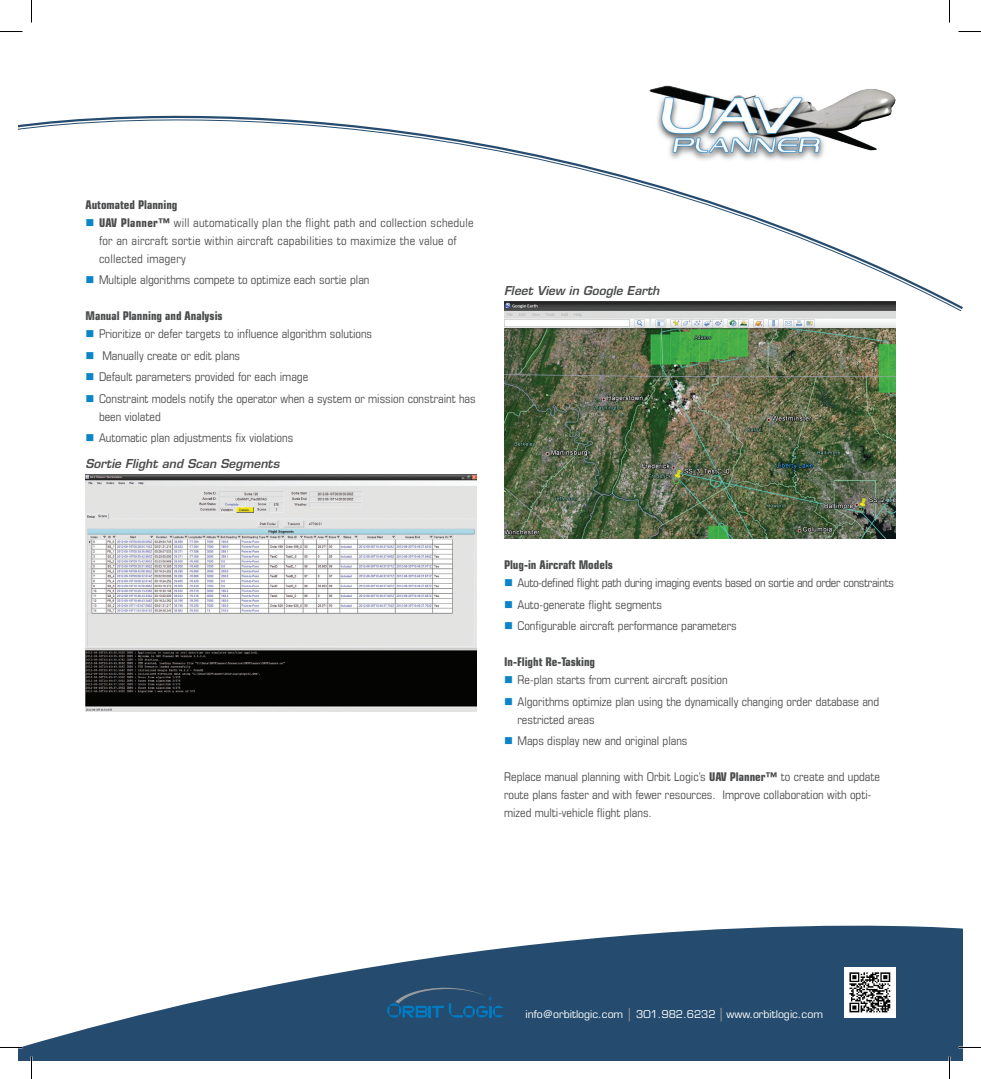
<style>
.page{position:relative;width:981px;height:1079px;background:#fff}
.page>*{position:absolute;margin:0;border:0;box-sizing:border-box;transform-origin:0 0}
.Body_Text{font:condensed 12px/18px "Eurostile LT Std";color:#4b4c4d}
.Body_Text-2{font:condensed 12px/18px "Eurostile LT Std";letter-spacing:.02em;color:#4b4c4d}
.Body_Text-3{font:700 condensed 12px "Eurostile LT Std";color:#4b4c4d}
.Body_Text-4{font:condensed 12px "Eurostile LT Std";letter-spacing:-.025em;color:#4b4c4d}
.t1{font:italic 600 12px "Eurostile LT Std";color:#4b4c4d}
.t2{font:10.5px "Eurostile LT Std";color:#fff}
.s1{font-weight:700}
.s2{font-size:13.5px;color:#939598}
</style>
<div class="page">
<svg style="left:18px;top:925px;width:945px;height:135px;fill:#254c6e"></svg>
<svg style="left:387px;top:987px;width:116px;height:30px;background:#23567d"></svg>
<img style="left:845px;top:966px;width:51px;height:51px">
<svg style="left:18px;top:111px;width:944px;height:201px"></svg>
<img style="left:504px;top:301px;width:392px;height:237px">
<img style="left:86px;top:474px;width:391px;height:237px">
<img style="left:649px;top:86px;width:228px;height:77px">
<hr style="left:0;top:1046px;width:22px;height:2px;background:#fff">
<hr style="left:958px;top:1046px;width:23px;height:2px;background:#fff">
<svg style="left:0;top:31px;width:22px;height:1px"></svg>
<svg style="left:958px;top:31px;width:23px;height:1px"></svg>
<svg style="left:31px;top:0;width:1px;height:22px"></svg>
<svg style="left:31px;top:1056px;width:1px;height:22px"></svg>
<svg style="left:949px;top:0;width:1px;height:22px"></svg>
<svg style="left:949px;top:1056px;width:1px;height:22px"></svg>
<svg style="left:87px;top:219px;width:6px;height:7px"></svg>
<svg style="left:87px;top:276px;width:6px;height:7px"></svg>
<p class="Body_Text-3" style="left:86px;top:197px;width:94px">Automated Planning</p>
<p class="Body_Text-2" style="left:99px;top:213px;width:376px"><span class="s1">UAV Planner™</span> will automatically plan the flight path and collection schedule for an aircraft sortie within aircraft capabilities to maximize the value of collected imagery</p>
<p class="Body_Text" style="left:99px;top:271px;width:272px">Multiple algorithms compete to optimize each sortie plan</p>
<p class="Body_Text-3" style="left:86px;top:309px;width:139px">Manual Planning and Analysis</p>
<p class="Body_Text" style="left:99px;top:325px;width:275px">Prioritize or defer targets to influence algorithm solutions</p>
<p class="Body_Text" style="left:102px;top:346px;width:139px">Manually create or edit plans</p>
<p class="Body_Text" style="left:99px;top:368px;width:211px">Default parameters provided for each image</p>
<p class="Body_Text" style="left:99px;top:389px;width:378px">Constraint models notify the operator when a system or mission constraint has been violated</p>
<p class="Body_Text" style="left:99px;top:428px;width:196px">Automatic plan adjustments fix violations</p>
<p class="t1" style="left:86px;top:456px;width:195px">Sortie Flight and Scan Segments</p>
<p class="t1" style="left:504px;top:283px;width:157px">Fleet View in Google Earth</p>
<p class="Body_Text-3" style="left:504px;top:557px;width:111px">Plug-in Aircraft Models</p>
<p class="Body_Text-4" style="left:518px;top:575px;width:378px">Auto-defined flight path during imaging events based on sortie and order constraints</p>
<p class="Body_Text" style="left:518px;top:595px;width:146px">Auto-generate flight segments</p>
<p class="Body_Text" style="left:518px;top:616px;width:221px">Configurable aircraft performance parameters</p>
<p class="Body_Text-3" style="left:504px;top:654px;width:93px">In-Flight Re-Tasking</p>
<p class="Body_Text" style="left:518px;top:670px;width:212px">Re-plan starts from current aircraft position</p>
<p class="Body_Text" style="left:518px;top:692px;width:363px">Algorithms optimize plan using the dynamically changing order database and restricted areas</p>
<p class="Body_Text" style="left:518px;top:731px;width:172px">Maps display new and original plans</p>
<p class="Body_Text" style="left:504px;top:767px;width:377px">Replace manual planning with Orbit Logic’s <span class="s1">UAV Planner™</span> to create and update route plans faster and with fewer resources. Improve collaboration with opti&shy;mized multi-vehicle flight plans.</p>
<p class="t2" style="left:525px;top:1007px;width:299px">info@orbitlogic.com <span class="s2">|</span> 301.982.6232 <span class="s2">|</span> www.orbitlogic.com</p>
</div>
